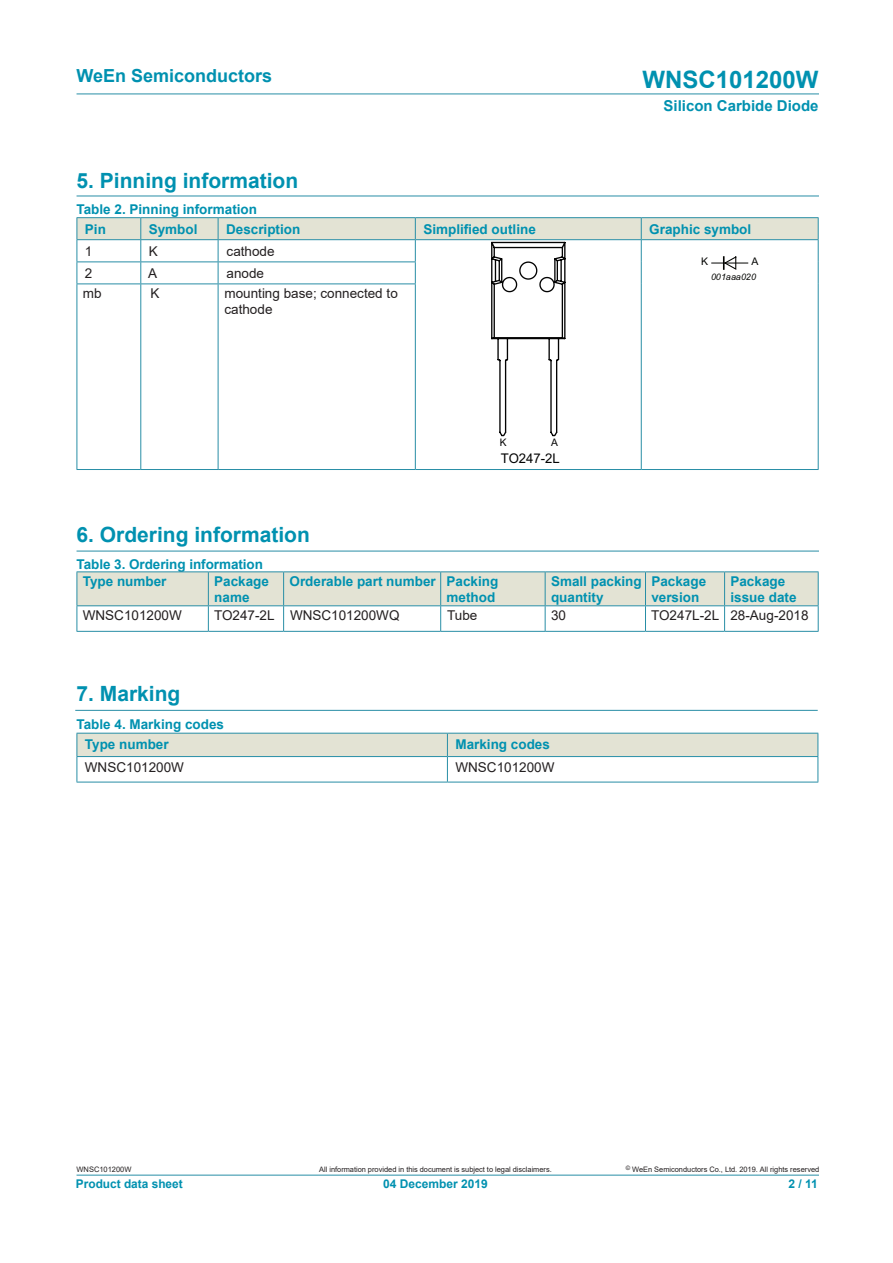
<style>
.page{position:relative;width:893px;height:1263px;background:#fff}
.page>*{position:absolute;margin:0;border:0;box-sizing:border-box;transform-origin:0 0}
.t1{font:700 24px "Arial";color:#0091b0}
.DS1{font:700 21px "Arial";color:#0091b0}
.t2{font:700 18px "Arial";color:#0091b0}
.t3{font:700 15px "Arial";color:#0091b0}
.t4{font:700 13.5px "Arial";color:#0091b0}
.t5{font:13.5px "Arial";color:#231f20}
.t6{font:13.35px "Arial";color:#030303}
.t7{font:700 12px "Arial";color:#0091b0}
.t8{font:10.5px "Arial";color:#040503}
.t9{font:10.35px "Arial";color:#030303}
.t10{font:italic 9px "Arial";color:#040503}
.t11{font:7.5px "Arial";letter-spacing:-.005em;color:#231f20}
</style>
<div class="page">
<hr style="left:77px;top:94px;width:742px;height:1px;background:#288ea6">
<hr style="left:77px;top:1175px;width:742px;height:1px;background:#288ea6">
<hr style="left:77px;top:196px;width:742px;height:1px;background:#288ea6">
<hr style="left:77px;top:551px;width:742px;height:1px;background:#288ea6">
<hr style="left:641px;top:284px;width:1px;height:185px;background:#288ea6">
<hr style="left:818px;top:284px;width:1px;height:185px;background:#288ea6">
<hr style="left:77px;top:217px;width:64px;height:1px;background:#288ea6">
<hr style="left:141px;top:217px;width:77px;height:1px;background:#288ea6">
<hr style="left:218px;top:217px;width:197px;height:1px;background:#288ea6">
<hr style="left:415px;top:217px;width:226px;height:1px;background:#288ea6">
<hr style="left:641px;top:217px;width:178px;height:1px;background:#288ea6">
<hr style="left:77px;top:284px;width:1px;height:185px;background:#288ea6">
<hr style="left:140px;top:284px;width:1px;height:185px;background:#288ea6">
<hr style="left:218px;top:284px;width:1px;height:185px;background:#288ea6">
<hr style="left:415px;top:284px;width:1px;height:185px;background:#288ea6">
<hr style="left:77px;top:469px;width:64px;height:1px;background:#288ea6">
<hr style="left:141px;top:469px;width:77px;height:1px;background:#288ea6">
<hr style="left:218px;top:469px;width:197px;height:1px;background:#288ea6">
<hr style="left:415px;top:469px;width:226px;height:1px;background:#288ea6">
<hr style="left:641px;top:469px;width:178px;height:1px;background:#288ea6">
<svg style="left:77px;top:218px;width:742px;height:219px"></svg>
<hr style="left:75px;top:710px;width:743px;height:1px;background:#288ea6">
<svg style="left:77px;top:733px;width:741px;height:49px"></svg>
<hr style="left:77px;top:756px;width:370px;height:1px;background:#288ea6">
<hr style="left:447px;top:756px;width:371px;height:1px;background:#288ea6">
<hr style="left:77px;top:782px;width:370px;height:1px;background:#288ea6">
<hr style="left:447px;top:782px;width:371px;height:1px;background:#288ea6">
<div style="left:77px;top:572px;width:131px;height:34px;background:#e3e3d4"></div>
<svg style="left:77px;top:606px;width:1px;height:25px"></svg>
<svg style="left:208px;top:572px;width:611px;height:59px"></svg>
<hr style="left:77px;top:571px;width:131px;height:1px;background:#288ea6">
<hr style="left:77px;top:572px;width:1px;height:33px;background:#288ea6">
<hr style="left:208px;top:571px;width:76px;height:1px;background:#288ea6">
<hr style="left:284px;top:571px;width:157px;height:1px;background:#288ea6">
<hr style="left:441px;top:571px;width:104px;height:1px;background:#288ea6">
<hr style="left:545px;top:571px;width:100px;height:1px;background:#288ea6">
<hr style="left:645px;top:571px;width:80px;height:1px;background:#288ea6">
<hr style="left:725px;top:571px;width:94px;height:1px;background:#288ea6">
<hr style="left:77px;top:605px;width:131px;height:1px;background:#288ea6">
<hr style="left:208px;top:605px;width:76px;height:1px;background:#288ea6">
<hr style="left:284px;top:605px;width:157px;height:1px;background:#288ea6">
<hr style="left:441px;top:605px;width:104px;height:1px;background:#288ea6">
<hr style="left:545px;top:605px;width:100px;height:1px;background:#288ea6">
<hr style="left:645px;top:605px;width:80px;height:1px;background:#288ea6">
<hr style="left:725px;top:605px;width:94px;height:1px;background:#288ea6">
<hr style="left:77px;top:631px;width:131px;height:1px;background:#288ea6">
<hr style="left:208px;top:631px;width:76px;height:1px;background:#288ea6">
<hr style="left:284px;top:631px;width:157px;height:1px;background:#288ea6">
<hr style="left:441px;top:631px;width:104px;height:1px;background:#288ea6">
<hr style="left:545px;top:631px;width:100px;height:1px;background:#288ea6">
<hr style="left:645px;top:631px;width:80px;height:1px;background:#288ea6">
<hr style="left:725px;top:631px;width:94px;height:1px;background:#288ea6">
<h3 class="t2" style="left:77px;top:63px;width:197px">WeEn Semiconductors</h3>
<h1 class="t1" style="left:642px;top:62px;width:178px">WNSC101200W</h1>
<p class="t3" style="left:663px;top:95px;width:157px">Silicon Carbide Diode</p>
<p class="DS1" style="left:77px;top:166px;width:223px">5. Pinning information</p>
<p class="t4" style="left:77px;top:200px;width:182px">Table 2. Pinning information</p>
<p class="t4" style="left:85px;top:219px;width:23px">Pin</p>
<p class="t4" style="left:149px;top:219px;width:50px">Symbol</p>
<p class="t4" style="left:226px;top:219px;width:76px">Description</p>
<p class="t4" style="left:423px;top:219px;width:114px">Simplified outline</p>
<p class="t4" style="left:649px;top:219px;width:104px">Graphic symbol</p>
<p class="t5" style="left:85px;top:241px;width:9px">1</p>
<p class="t5" style="left:149px;top:241px;width:11px">K</p>
<p class="t5" style="left:227px;top:241px;width:50px">cathode</p>
<p class="t5" style="left:85px;top:264px;width:9px">2</p>
<p class="t5" style="left:148px;top:264px;width:11px">A</p>
<p class="t5" style="left:227px;top:264px;width:39px">anode</p>
<p class="t5" style="left:83px;top:284px;width:20px">mb</p>
<p class="t5" style="left:150px;top:284px;width:11px">K</p>
<p class="t5" style="left:224px;top:284px;width:175px">mounting base; connected to</p>
<p class="t5" style="left:224px;top:300px;width:50px">cathode</p>
<p class="t8" style="left:701px;top:254px;width:9px">K</p>
<p class="t8" style="left:751px;top:254px;width:9px">A</p>
<p class="t10" style="left:711px;top:271px;width:46px">001aaa020</p>
<p class="t9" style="left:500px;top:436px;width:8px">K</p>
<p class="t9" style="left:551px;top:436px;width:8px">A</p>
<p class="t6" style="left:501px;top:449px;width:60px">TO247-2L</p>
<p class="DS1" style="left:77px;top:520px;width:235px">6. Ordering information</p>
<p class="t4" style="left:77px;top:555px;width:188px">Table 3. Ordering information</p>
<p class="t4" style="left:83px;top:571px;width:85px">Type number</p>
<p class="t4" style="left:214px;top:571px;width:56px">Package</p>
<p class="t4" style="left:214px;top:587px;width:37px">name</p>
<p class="t4" style="left:289px;top:571px;width:148px">Orderable part number</p>
<p class="t4" style="left:447px;top:571px;width:53px">Packing</p>
<p class="t4" style="left:447px;top:587px;width:50px">method</p>
<p class="t4" style="left:551px;top:571px;width:92px">Small packing</p>
<p class="t4" style="left:551px;top:587px;width:54px">quantity</p>
<p class="t4" style="left:651px;top:571px;width:56px">Package</p>
<p class="t4" style="left:651px;top:587px;width:50px">version</p>
<p class="t4" style="left:730px;top:571px;width:56px">Package</p>
<p class="t4" style="left:730px;top:587px;width:68px">issue date</p>
<p class="t5" style="left:83px;top:605px;width:101px">WNSC101200W</p>
<p class="t5" style="left:214px;top:605px;width:62px">TO247-2L</p>
<p class="t5" style="left:290px;top:605px;width:111px">WNSC101200WQ</p>
<p class="t5" style="left:447px;top:605px;width:32px">Tube</p>
<p class="t5" style="left:551px;top:605px;width:17px">30</p>
<p class="t5" style="left:651px;top:605px;width:70px">TO247L-2L</p>
<p class="t5" style="left:730px;top:605px;width:80px">28-Aug-2018</p>
<p class="DS1" style="left:77px;top:679px;width:105px">7. Marking</p>
<p class="t4" style="left:85px;top:735px;width:85px">Type number</p>
<p class="t4" style="left:455px;top:735px;width:96px">Marking codes</p>
<p class="t5" style="left:85px;top:758px;width:101px">WNSC101200W</p>
<p class="t5" style="left:455px;top:758px;width:101px">WNSC101200W</p>
<p class="t4" style="left:77px;top:714px;width:149px">Table 4. Marking codes</p>
<p class="t11" style="left:77px;top:1164px;width:57px">WNSC101200W</p>
<p class="t7" style="left:76px;top:1175px;width:108px">Product data sheet</p>
<p class="t11" style="left:319px;top:1164px;width:234px">All information provided in this document is subject to legal disclaimers.</p>
<p class="t11" style="left:626px;top:1164px;width:195px"><sup>©</sup> WeEn Semiconductors Co., Ltd. 2019. All rights reserved</p>
<p class="t7" style="left:383px;top:1175px;width:106px">04 December 2019</p>
<p class="t7" style="left:788px;top:1175px;width:31px">2 / 11</p>
</div>
